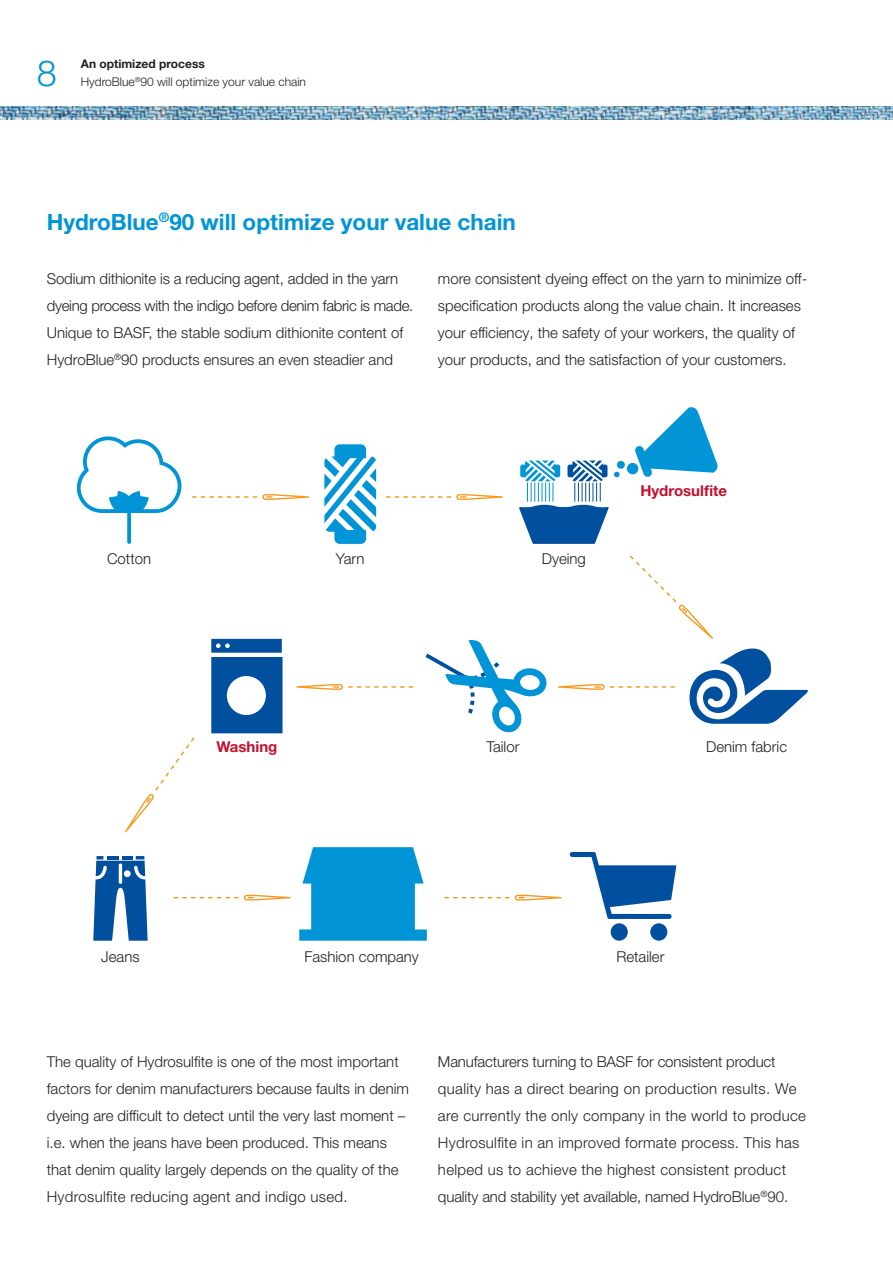
<style>
.page{position:relative;width:893px;height:1263px;background:#fff}
.page>*{position:absolute;margin:0;border:0;box-sizing:border-box;transform-origin:0 0}
.t1{font:300 36px "Helvetica Neue LT Pro";color:#0195d7}
.t2{font:700 22.5px "Helvetica Neue LT Pro";color:#0195d7}
.t3{font:300 15px/27px "Helvetica Neue LT Pro";color:#231f20}
.t4{font:300 15px/27px "Helvetica Neue LT Pro";letter-spacing:.02em;color:#231f20}
.t5{font:700 15px "Helvetica Neue LT Pro";color:#c3102e}
.t6{font:300 12px/18px "Helvetica Neue LT Pro";color:#231f20}
.s1{font-weight:700}
</style>
<div class="page">
<svg style="left:93px;top:856px;width:55px;height:85px"></svg>
<svg style="left:299px;top:847px;width:128px;height:94px;background:#27a5dd"></svg>
<div style="left:650px;top:923px;width:17px;height:18px;background:#01509f;border-radius:50%"></div>
<div style="left:611px;top:923px;width:17px;height:18px;background:#01509f;border-radius:50%"></div>
<div style="left:570px;top:852px;width:26px;height:5px;background:#01509f;border-radius:3px"></div>
<svg style="left:591px;top:852px;width:85px;height:67px"></svg>
<div style="left:608px;top:914px;width:64px;height:5px;background:#01509f;border-radius:3px"></div>
<svg style="left:174px;top:895px;width:117px;height:5px"></svg>
<svg style="left:515px;top:895px;width:46px;height:5px"></svg>
<svg style="left:445px;top:897px;width:64px;height:1px"></svg>
<svg style="left:77px;top:436px;width:104px;height:77px"></svg>
<svg style="left:127px;top:507px;width:4px;height:37px"></svg>
<svg style="left:324px;top:444px;width:52px;height:100px"></svg>
<svg style="left:519px;top:407px;width:199px;height:137px"></svg>
<svg style="left:192px;top:494px;width:117px;height:6px"></svg>
<svg style="left:386px;top:494px;width:117px;height:6px"></svg>
<svg style="left:425px;top:639px;width:122px;height:94px"></svg>
<svg style="left:211px;top:639px;width:72px;height:94px"></svg>
<svg style="left:296px;top:684px;width:117px;height:6px"></svg>
<svg style="left:558px;top:555px;width:250px;height:169px"></svg>
<svg style="left:125px;top:737px;width:70px;height:95px"></svg>
<img style="left:0;top:106px;width:893px;height:13px">
<h1 class="t1" style="left:37px;top:51px;width:22px">8</h1>
<p class="t6" style="left:81px;top:54px;width:227px"><span class="s1">An optimized process<br></span>HydroBlue<sup>®</sup>90 will optimize your value chain</p>
<h2 class="t2" style="left:47px;top:208px;width:471px">HydroBlue<sup>®</sup>90 will optimize your value chain</h2>
<p class="t3" style="left:47px;top:264px;width:365px">Sodium dithionite is a reducing agent, added in the yarn dyeing process with the indigo before denim fabric is made.<br>Unique to BASF, the stable sodium dithionite content of HydroBlue<sup>®</sup>90 products ensures an even steadier and</p>
<p class="t3" style="left:438px;top:264px;width:371px">more consistent dyeing effect on the yarn to minimize off&shy;specification products along the value chain. It increases your efficiency, the safety of your workers, the quality of your products, and the satisfaction of your customers.</p>
<p class="t3" style="left:107px;top:545px;width:46px">Cotton</p>
<p class="t3" style="left:336px;top:545px;width:30px">Yarn</p>
<p class="t3" style="left:542px;top:545px;width:46px">Dyeing</p>
<p class="t5" style="left:640px;top:481px;width:88px">Hydrosulfite</p>
<p class="t5" style="left:216px;top:737px;width:63px">Washing</p>
<p class="t3" style="left:486px;top:733px;width:35px">Tailor</p>
<p class="t3" style="left:706px;top:733px;width:83px">Denim fabric</p>
<p class="t3" style="left:101px;top:943px;width:40px">Jeans</p>
<p class="t3" style="left:304px;top:943px;width:116px">Fashion company</p>
<p class="t3" style="left:616px;top:943px;width:50px">Retailer</p>
<p class="t3" style="left:47px;top:1047px;width:364px">The quality of Hydrosulfite is one of the most important factors for denim manufacturers because faults in denim dyeing are difficult to detect until the very last moment – i. e. when the jeans have been produced. This means that denim quality largely depends on the quality of the Hydrosulfite reducing agent and indigo used.</p>
<p class="t4" style="left:438px;top:1047px;width:369px">Manufacturers turning to BASF for consistent product quality has a direct bearing on production results. We are currently the only company in the world to produce Hydrosulfite in an improved formate process. This has helped us to achieve the highest consistent product quality and stability yet available, named HydroBlue<sup>®</sup>90.</p>
</div>
